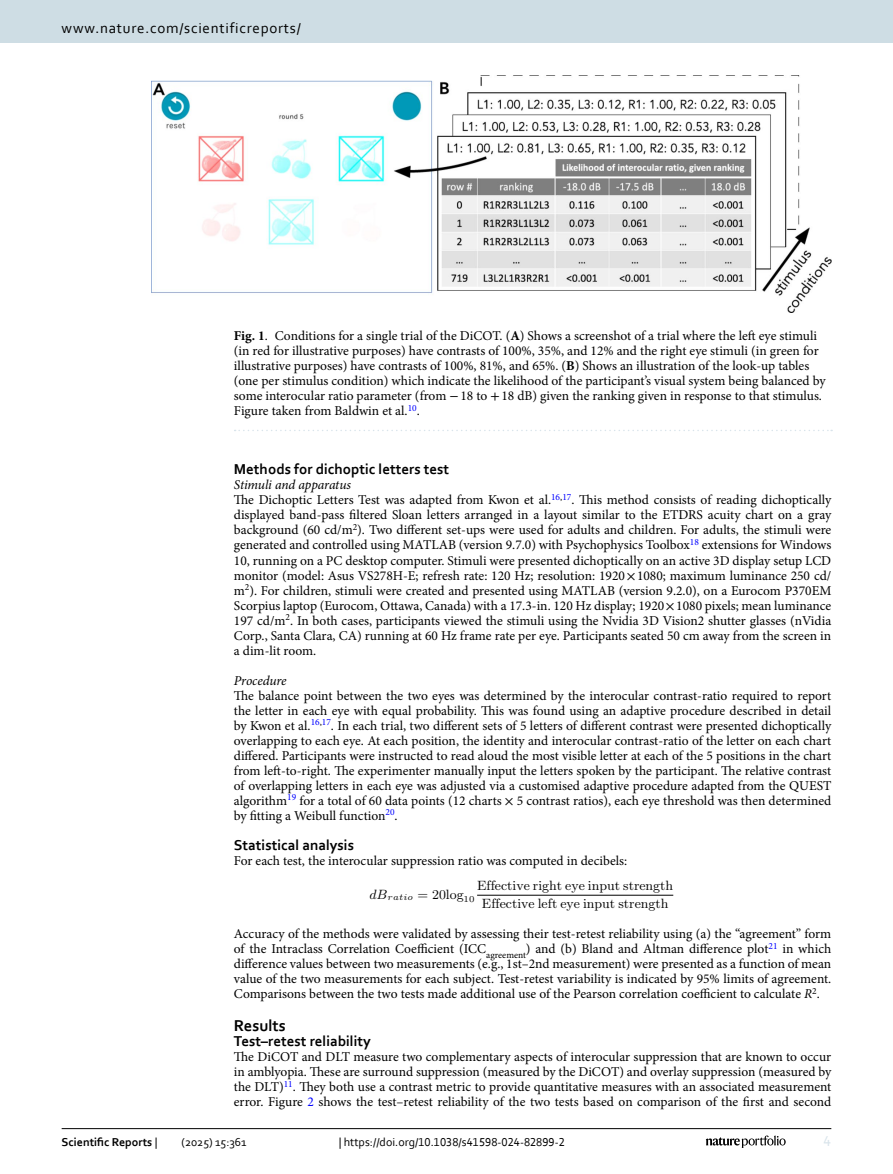
<style>
.page{position:relative;width:893px;height:1174px;background:#fff}
.page>*{position:absolute;margin:0;border:0;box-sizing:border-box;transform-origin:0 0}
.Head_1{font:700 16.5px "Corbel";color:#000}
.Head_2{font:700 15px "Corbel";color:#000}
.t1{font:15px "Corbel";letter-spacing:.05em;color:#000}
.Head_2_After_1{font:700 15px "Corbel";color:#000}
.t2{font:15px "Corbel";color:#d9e4eb}
.Body_Text{font:13.5px/15px "Minion Pro";color:#000;text-align:justify}
.Figure_Caption{font:13.5px/15px "Minion Pro";color:#000}
.t3{font:13.5px/17.9px "SFRM0900";color:#000;text-align:center}
.Head_3_after_2{font:italic 13.5px "Minion Pro";letter-spacing:-.01em;color:#000}
.Head_3{font:italic 13.5px "Minion Pro";letter-spacing:-.01em;color:#000}
.t4{font:12px "Corbel";color:#000}
.t5{font:700 12px "Corbel";color:#000}
.t6{font:9px "LM Math Italic 6";color:#000}
.s1{font-weight:700}
.s2{font-family:"STIX"}
.s3{font-family:"LM Roman 6"}
.s4{font-style:italic}
.s5{color:#00f}
.s6{font-weight:400}
</style>
<div class="page">
<hr style="left:477px;top:895px;width:196px;height:1px;background:#000">
<img style="left:152px;top:76px;width:679px;height:236px">
<svg style="left:235px;top:430px;width:597px;height:1px"></svg>
<hr style="left:62px;top:1128px;width:769px;height:1px;background:#000">
<svg style="left:706px;top:1135px;width:80px;height:12px"></svg>
<div style="left:0;top:0;width:893px;height:43px;background:#cedde4"></div>
<p class="t1" style="left:62px;top:18px;width:241px">www.nature.com/scientificreports/</p>
<p class="Figure_Caption" style="left:234px;top:328px;width:593px"><span class="s1">Fig. 1</span>. Conditions for a single trial of the DiCOT. (<span class="s1">A</span>) Shows a screenshot of a trial where the left eye stimuli (in red for illustrative purposes) have contrasts of 100%, 35%, and 12% and the right eye stimuli (in green for illustrative purposes) have contrasts of 100%, 81%, and 65%. (<span class="s1">B</span>) Shows an illustration of the look-up tables (one per stimulus condition) which indicate the likelihood of the participant’s visual system being balanced by some interocular ratio parameter (from <span class="s2">−</span>18 to <span class="s2">+</span>18 dB) given the ranking given in response to that stimulus.<br>Figure taken from Baldwin et al.<sup>10</sup>.</p>
<p class="Head_2" style="left:234px;top:460px;width:217px">Methods for dichoptic letters test</p>
<p class="Head_3_after_2" style="left:234px;top:476px;width:119px">Stimuli and apparatus</p>
<p class="Body_Text" style="left:234px;top:493px;width:599px">The Dichoptic Letters Test was adapted from Kwon et al.<sup>16</sup><sup>,</sup><sup>17</sup>. This method consists of reading dichoptically displayed band-pass filtered Sloan letters arranged in a layout similar to the ETDRS acuity chart on a gray background (60 cd/m<sup>2</sup>). Two different set-ups were used for adults and children. For adults, the stimuli were generated and controlled using MATLAB (version 9.7.0) with Psychophysics Toolbox<sup>18</sup> extensions for Windows 10, running on a PC desktop computer. Stimuli were presented dichoptically on an active 3D display setup LCD monitor (model: Asus VS278H-E; refresh rate: 120 Hz; resolution: 1920<span class="s2">×</span>1080; maximum luminance 250 cd/ m<sup>2</sup>). For children, stimuli were created and presented using MATLAB (version 9.2.0), on a Eurocom P370EM Scorpius laptop (Eurocom, Ottawa, Canada) with a 17.3-in. 120 Hz display; 1920<span class="s2">×</span>1080 pixels; mean luminance 197 cd/m<sup>2</sup>. In both cases, participants viewed the stimuli using the Nvidia 3D Vision2 shutter glasses (nVidia Corp., Santa Clara, CA) running at 60 Hz frame rate per eye. Participants seated 50 cm away from the screen in a dim-lit room.</p>
<p class="Head_3" style="left:234px;top:671px;width:54px">Procedure</p>
<p class="Body_Text" style="left:234px;top:688px;width:599px">The balance point between the two eyes was determined by the interocular contrast-ratio required to report the letter in each eye with equal probability. This was found using an adaptive procedure described in detail by Kwon et al.<sup>16</sup><sup>,</sup><sup>17</sup>. In each trial, two different sets of 5 letters of different contrast were presented dichoptically overlapping to each eye. At each position, the identity and interocular contrast-ratio of the letter on each chart differed. Participants were instructed to read aloud the most visible letter at each of the 5 positions in the chart from left-to-right. The experimenter manually input the letters spoken by the participant. The relative contrast of overlapping letters in each eye was adjusted via a customised adaptive procedure adapted from the QUEST algorithm<sup>19</sup> for a total of 60 data points (12 charts <span class="s2">×</span> 5 contrast ratios), each eye threshold was then determined by fitting a Weibull function<sup>20</sup>.</p>
<p class="Head_2" style="left:234px;top:835px;width:122px">Statistical analysis</p>
<p class="Body_Text" style="left:234px;top:853px;width:395px">For each test, the interocular suppression ratio was computed in decibels:</p>
<p class="t6" style="left:369px;top:893px;width:107px"><sup>dB</sup>ratio <sup>=</sup> <sup>20</sup><sup>log</sup><span class="s3">10</span></p>
<p class="t3" style="left:477px;top:876px;width:198px">Effective right eye input strength<br>Effective left eye input strength</p>
<p class="Body_Text" style="left:234px;top:926px;width:599px">Accuracy of the methods were validated by assessing their test-retest reliability using (a) the “agreement” form of the Intraclass Correlation Coefficient (ICC<sub>agreement</sub>) and (b) Bland and Altman difference plot<sup>21</sup> in which difference values between two measurements (e.g., 1st–2nd measurement) were presented as a function of mean value of the two measurements for each subject. Test-retest variability is indicated by 95% limits of agreement.<br>Comparisons between the two tests made additional use of the Pearson correlation coefficient to calculate <span class="s4">R</span><sup>2</sup>.</p>
<p class="Head_1" style="left:234px;top:1015px;width:53px">Results</p>
<p class="Head_2_After_1" style="left:234px;top:1032px;width:139px">Test–retest reliability</p>
<p class="Body_Text" style="left:234px;top:1049px;width:599px">The DiCOT and DLT measure two complementary aspects of interocular suppression that are known to occur in amblyopia. These are surround suppression (measured by the DiCOT) and overlay suppression (measured by the DLT)<sup>11</sup>. They both use a contrast metric to provide quantitative measures with an associated measurement error. Figure <span class="s5">2</span> shows the test–retest reliability of the two tests based on comparison of the first and second</p>
<p class="t5" style="left:62px;top:1134px;width:97px">Scientific Reports <span class="s6">|</span></p>
<p class="t4" style="left:181px;top:1134px;width:67px">(2025) 15:361</p>
<p class="t4" style="left:339px;top:1134px;width:228px">| https://doi.org/10.1038/s41598-024-82899-2</p>
<p class="t2" style="left:824px;top:1132px;width:9px">4</p>
</div>
